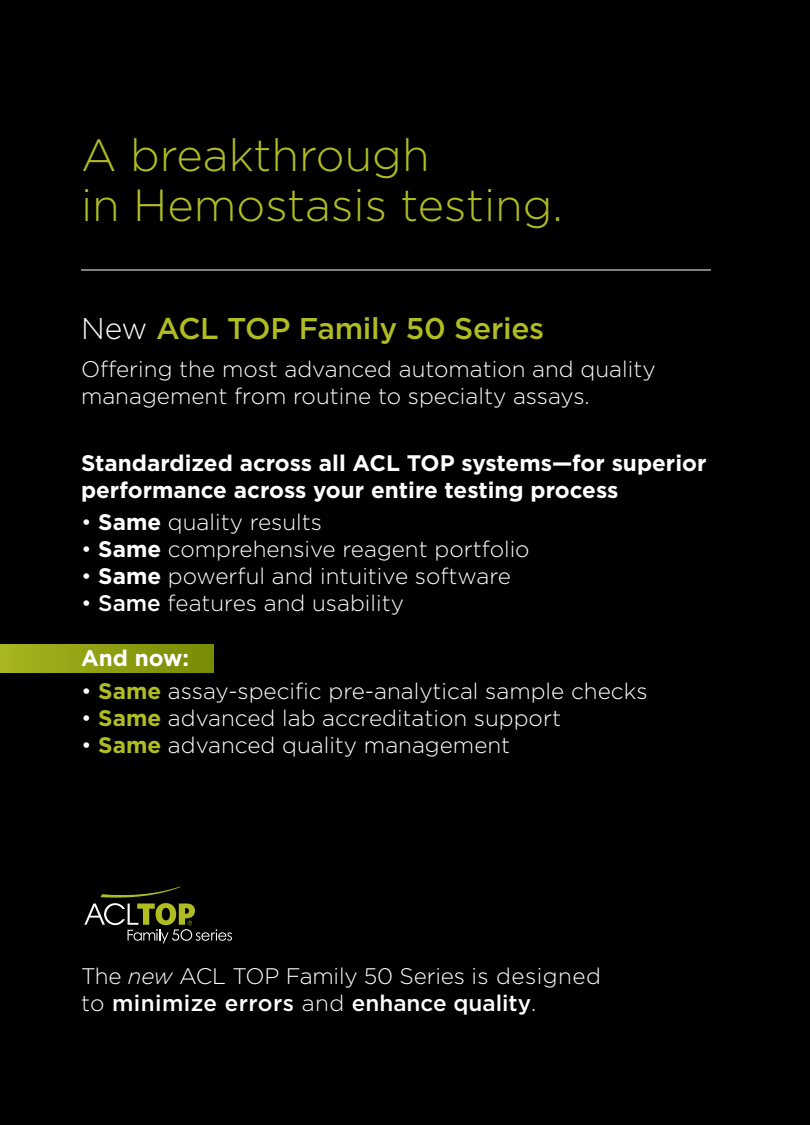
<style>
.page{position:relative;width:810px;height:1125px;background:#000}
.page>*{position:absolute;margin:0;border:0;box-sizing:border-box;transform-origin:0 0}
.t1{font:300 45px/50px "Gotham";color:#afbc22}
.t2{font:500 30px "Gotham";letter-spacing:-.01em;color:#afbc22}
.t3{font:300 22.5px/27px "Gotham";color:#fff}
.t4{font:700 22.5px/27px "Gotham";color:#fff}
.s1{font-weight:300;color:#fff}
.s2{font-weight:700}
.s3{font-weight:500}
.s4{font-weight:700;color:#afbc22}
.s5{font-style:italic}
</style>
<div class="page">
<div style="left:0;top:645px;width:214px;height:28px;background:linear-gradient(to right,#a8b51f,#788a05)"></div>
<hr style="left:81px;top:270px;width:630px;height:1px;background:#fff">
<svg style="left:84px;top:886px;width:148px;height:57px"></svg>
<h1 class="t1" style="left:81px;top:129px;width:483px">A breakthrough<br>in Hemostasis testing.</h1>
<h2 class="t2" style="left:81px;top:309px;width:465px"><span class="s1">New</span> ACL TOP Family 50 Series</h2>
<p class="t3" style="left:81px;top:355px;width:576px">Offering the most advanced automation and quality management from routine to specialty assays.</p>
<p class="t4" style="left:81px;top:449px;width:627px">Standardized across all ACL TOP systems—for superior performance across your entire testing process</p>
<p class="t3" style="left:81px;top:508px;width:243px">• <span class="s2">Same</span> quality results</p>
<p class="t3" style="left:81px;top:535px;width:450px">• <span class="s2">Same</span> comprehensive reagent portfolio</p>
<p class="t3" style="left:81px;top:562px;width:432px">• <span class="s2">Same</span> powerful and intuitive software</p>
<p class="t3" style="left:81px;top:589px;width:324px">• <span class="s3">Same</span> features and usability</p>
<p class="t4" style="left:81px;top:645px;width:110px">And now:</p>
<p class="t3" style="left:81px;top:677px;width:568px">• <span class="s4">Same</span> assay-specific pre-analytical sample checks</p>
<p class="t3" style="left:81px;top:704px;width:482px">• <span class="s4">Same</span> advanced lab accreditation support</p>
<p class="t3" style="left:81px;top:731px;width:431px">• <span class="s4">Same</span> advanced quality management</p>
<p class="t3" style="left:81px;top:962px;width:521px">The <span class="s5">new</span> ACL TOP Family 50 Series is designed to <span class="s3">minimize errors</span> and <span class="s3">enhance quality</span>.</p>
</div>
